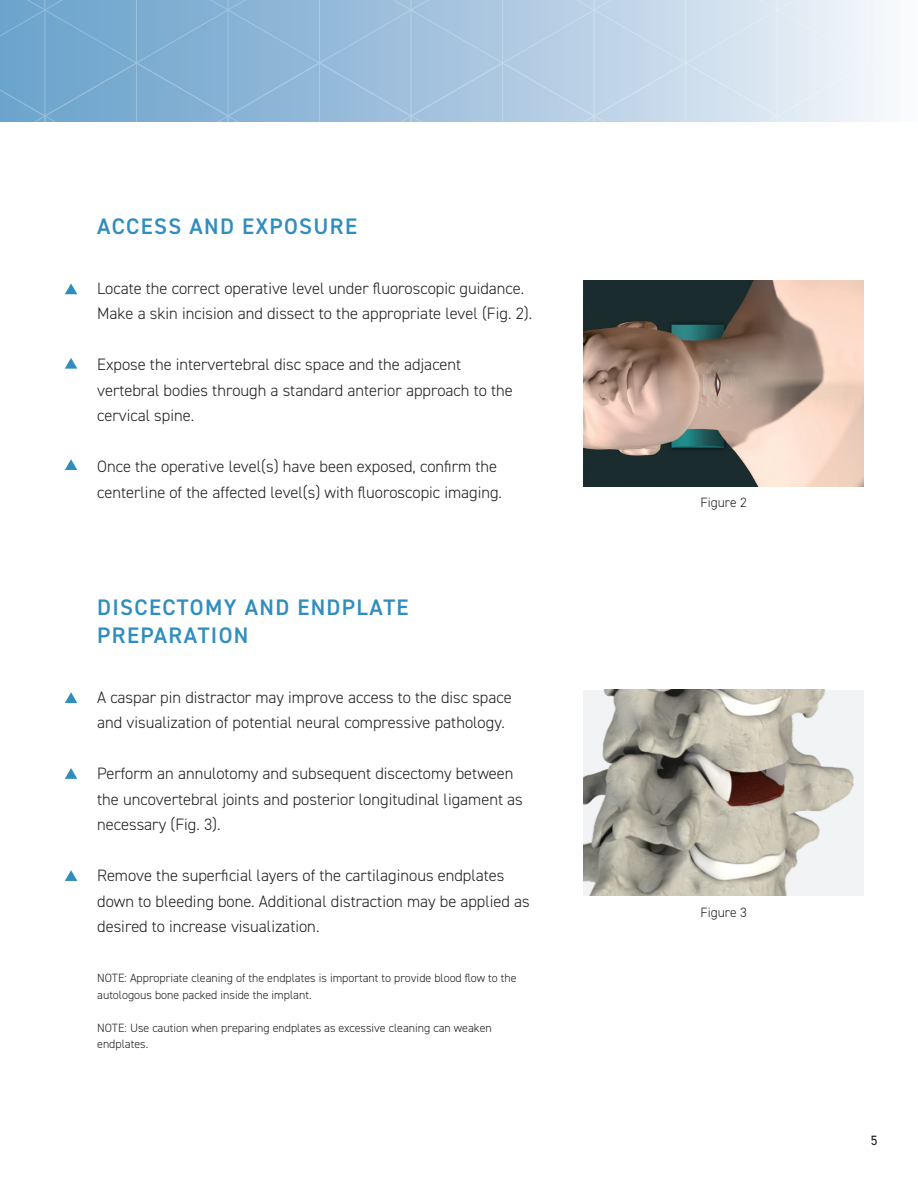
<style>
.page{position:relative;width:918px;height:1188px;background:#fff}
.page>*{position:absolute;margin:0;border:0;box-sizing:border-box;transform-origin:0 0}
.t1{font:600 22.5px/28.5px "DIN2014";letter-spacing:.06em;color:#308ebe}
.t2{font:300 16.5px/25.5px "DIN2014";color:#231f20}
.t3{font:300 13.5px "DIN2014";color:#231f20}
.t4{font:13.5px "DIN2014";color:#231f20}
.t5{font:300 12px/16.5px "DIN2014";color:#231f20}
</style>
<div class="page">
<svg style="left:0;top:0;width:886px;height:122px;background:#a8c7e0"></svg>
<img style="left:583px;top:281px;width:281px;height:205px">
<svg style="left:65px;top:283px;width:12px;height:11px"></svg>
<svg style="left:65px;top:358px;width:12px;height:11px"></svg>
<svg style="left:65px;top:459px;width:12px;height:11px"></svg>
<svg style="left:65px;top:692px;width:12px;height:11px"></svg>
<svg style="left:65px;top:768px;width:12px;height:11px"></svg>
<svg style="left:65px;top:870px;width:12px;height:11px"></svg>
<img style="left:583px;top:690px;width:281px;height:206px">
<h1 class="t1" style="left:97px;top:211px;width:261px">ACCESS AND EXPOSURE</h1>
<p class="t2" style="left:97px;top:275px;width:437px">Locate the correct operative level under fluoroscopic guidance.<br>Make a skin incision and dissect to the appropriate level (Fig. 2).</p>
<p class="t2" style="left:97px;top:352px;width:417px">Expose the intervertebral disc space and the adjacent vertebral bodies through a standard anterior approach to the cervical spine.</p>
<p class="t2" style="left:97px;top:454px;width:406px">Once the operative level(s) have been exposed, confirm the centerline of the affected level(s) with fluoroscopic imaging.</p>
<h1 class="t1" style="left:97px;top:592px;width:313px">DISCECTOMY AND ENDPLATE<br>PREPARATION</h1>
<p class="t2" style="left:97px;top:684px;width:416px">A caspar pin distractor may improve access to the disc space and visualization of potential neural compressive pathology.</p>
<p class="t2" style="left:97px;top:761px;width:427px">Perform an annulotomy and subsequent discectomy between the uncovertebral joints and posterior longitudinal ligament as necessary (Fig. 3).</p>
<p class="t2" style="left:97px;top:863px;width:434px">Remove the superficial layers of the cartilaginous endplates down to bleeding bone. Additional distraction may be applied as desired to increase visualization.</p>
<p class="t5" style="left:97px;top:970px;width:421px">NOTE: Appropriate cleaning of the endplates is important to provide blood flow to the autologous bone packed inside the implant.</p>
<p class="t5" style="left:97px;top:1019px;width:396px">NOTE: Use caution when preparing endplates as excessive cleaning can weaken endplates.</p>
<p class="t3" style="left:701px;top:495px;width:48px">Figure 2</p>
<p class="t3" style="left:701px;top:904px;width:48px">Figure 3</p>
<p class="t4" style="left:871px;top:1131px;width:8px">5</p>
</div>
